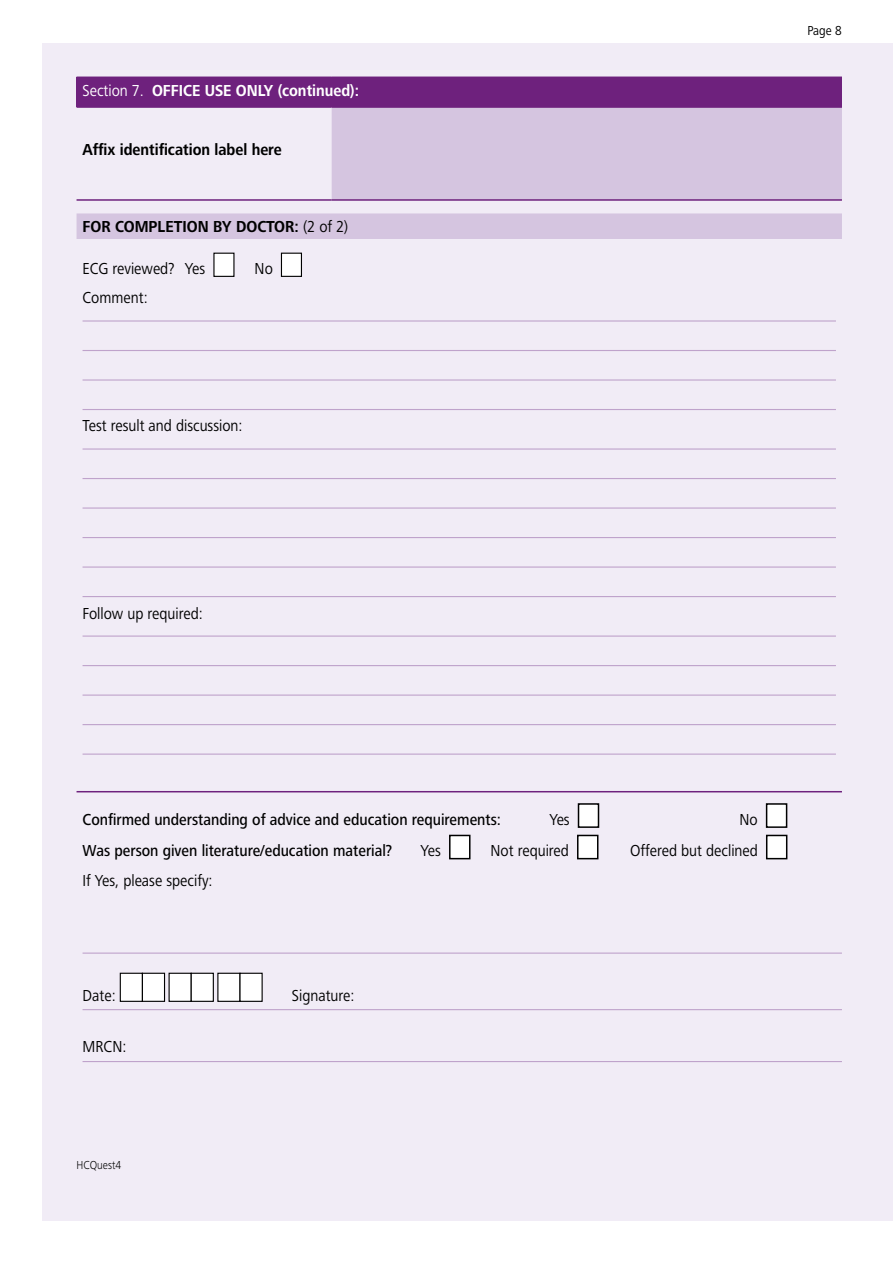
<style>
.page{position:relative;width:893px;height:1263px;background:#fff}
.page>*{position:absolute;margin:0;border:0;box-sizing:border-box;transform-origin:0 0}
.t1{font:16.5px "Frutiger Next LT";color:#000;scale:.9 1}
.t2{font:500 16.5px "Frutiger Next LT";color:#000;scale:.9 1}
.t3{font:700 16.5px "Frutiger Next LT";color:#000;scale:.9 1}
.t4{font:700 16.5px "Frutiger Next LT";color:#fff;scale:.9 1}
.t5{font:13.5px "Frutiger Next LT";color:#000;scale:.9 1}
.t6{font:300 12px "Frutiger Next LT";color:#000;scale:.9 1}
.s1{font-weight:400}
</style>
<div class="page">
<div style="left:43px;top:43px;width:850px;height:1177px;background:#f1ecf6"></div>
<hr style="left:77px;top:791px;width:765px;height:1px;background:#6e217d">
<div style="left:578px;top:804px;width:20px;height:23px;background:#fff"></div>
<div style="left:578px;top:803px;width:21px;height:25px;border:2px solid #000"></div>
<div style="left:767px;top:804px;width:20px;height:23px;background:#fff"></div>
<div style="left:766px;top:803px;width:21px;height:25px;border:2px solid #000"></div>
<div style="left:450px;top:835px;width:20px;height:24px;background:#fff"></div>
<div style="left:449px;top:835px;width:21px;height:24px;border:2px solid #000"></div>
<div style="left:578px;top:835px;width:20px;height:24px;background:#fff"></div>
<div style="left:577px;top:835px;width:21px;height:24px;border:2px solid #000"></div>
<div style="left:767px;top:835px;width:20px;height:24px;background:#fff"></div>
<div style="left:766px;top:835px;width:21px;height:24px;border:2px solid #000"></div>
<hr style="left:83px;top:952px;width:759px;height:2px;background:#bfa3cb">
<hr style="left:83px;top:1009px;width:759px;height:1px;background:#bfa3cb">
<svg style="left:119px;top:972px;width:144px;height:30px;background:#dad9da"></svg>
<hr style="left:83px;top:1061px;width:759px;height:1px;background:#bfa3cb">
<div style="left:77px;top:77px;width:765px;height:30px;background:#6e217d"></div>
<svg style="left:77px;top:108px;width:765px;height:131px;fill:#d5c5e0"></svg>
<hr style="left:77px;top:106px;width:255px;height:2px;background:#6e217d">
<hr style="left:332px;top:106px;width:510px;height:2px;background:#6e217d">
<hr style="left:77px;top:199px;width:255px;height:2px;background:#6e217d">
<hr style="left:332px;top:199px;width:510px;height:2px;background:#6e217d">
<hr style="left:83px;top:320px;width:753px;height:2px;background:#bfa3cb">
<hr style="left:83px;top:350px;width:753px;height:1px;background:#bfa3cb">
<hr style="left:83px;top:379px;width:753px;height:2px;background:#bfa3cb">
<hr style="left:83px;top:409px;width:753px;height:1px;background:#bfa3cb">
<hr style="left:83px;top:448px;width:753px;height:2px;background:#bfa3cb">
<hr style="left:83px;top:478px;width:753px;height:1px;background:#bfa3cb">
<hr style="left:83px;top:507px;width:753px;height:2px;background:#bfa3cb">
<hr style="left:83px;top:537px;width:753px;height:1px;background:#bfa3cb">
<hr style="left:83px;top:566px;width:753px;height:2px;background:#bfa3cb">
<hr style="left:83px;top:596px;width:753px;height:1px;background:#bfa3cb">
<hr style="left:83px;top:635px;width:753px;height:2px;background:#bfa3cb">
<hr style="left:83px;top:665px;width:753px;height:1px;background:#bfa3cb">
<hr style="left:83px;top:694px;width:753px;height:2px;background:#bfa3cb">
<hr style="left:83px;top:724px;width:753px;height:1px;background:#bfa3cb">
<hr style="left:83px;top:753px;width:753px;height:2px;background:#bfa3cb">
<div style="left:214px;top:253px;width:20px;height:23px;background:#fff"></div>
<div style="left:281px;top:253px;width:20px;height:23px;background:#fff"></div>
<div style="left:281px;top:253px;width:21px;height:24px;border:1px solid #000"></div>
<p class="t4" style="left:83px;top:81px;width:309px"><span class="s1">Section 7.</span> OFFICE USE ONLY (continued):</p>
<p class="t3" style="left:83px;top:141px;width:223px">Affix identification label here</p>
<p class="t3" style="left:83px;top:217px;width:297px">FOR COMPLETION BY DOCTOR: <span class="s1">(2 of 2)</span></p>
<p class="t1" style="left:83px;top:259px;width:138px">ECG reviewed? Yes</p>
<p class="t1" style="left:255px;top:259px;width:22px">No</p>
<p class="t1" style="left:83px;top:289px;width:74px">Comment:</p>
<p class="t1" style="left:83px;top:417px;width:179px">Test result and discussion:</p>
<p class="t1" style="left:83px;top:604px;width:135px">Follow up required:</p>
<p class="t5" style="left:807px;top:23px;width:40px">Page 8</p>
<p class="t2" style="left:83px;top:810px;width:466px">Confirmed understanding of advice and education requirements:</p>
<p class="t1" style="left:549px;top:810px;width:24px">Yes</p>
<p class="t1" style="left:740px;top:810px;width:22px">No</p>
<p class="t2" style="left:83px;top:842px;width:346px">Was person given literature/education material?</p>
<p class="t1" style="left:421px;top:842px;width:24px">Yes</p>
<p class="t1" style="left:491px;top:842px;width:89px">Not required</p>
<p class="t1" style="left:630px;top:842px;width:144px">Offered but declined</p>
<p class="t1" style="left:83px;top:872px;width:146px">If Yes, please specify:</p>
<p class="t1" style="left:83px;top:986px;width:38px">Date:</p>
<p class="t1" style="left:292px;top:986px;width:71px">Signature:</p>
<p class="t1" style="left:83px;top:1038px;width:50px">MRCN:</p>
<p class="t6" style="left:77px;top:1158px;width:51px">HCQuest4</p>
</div>
